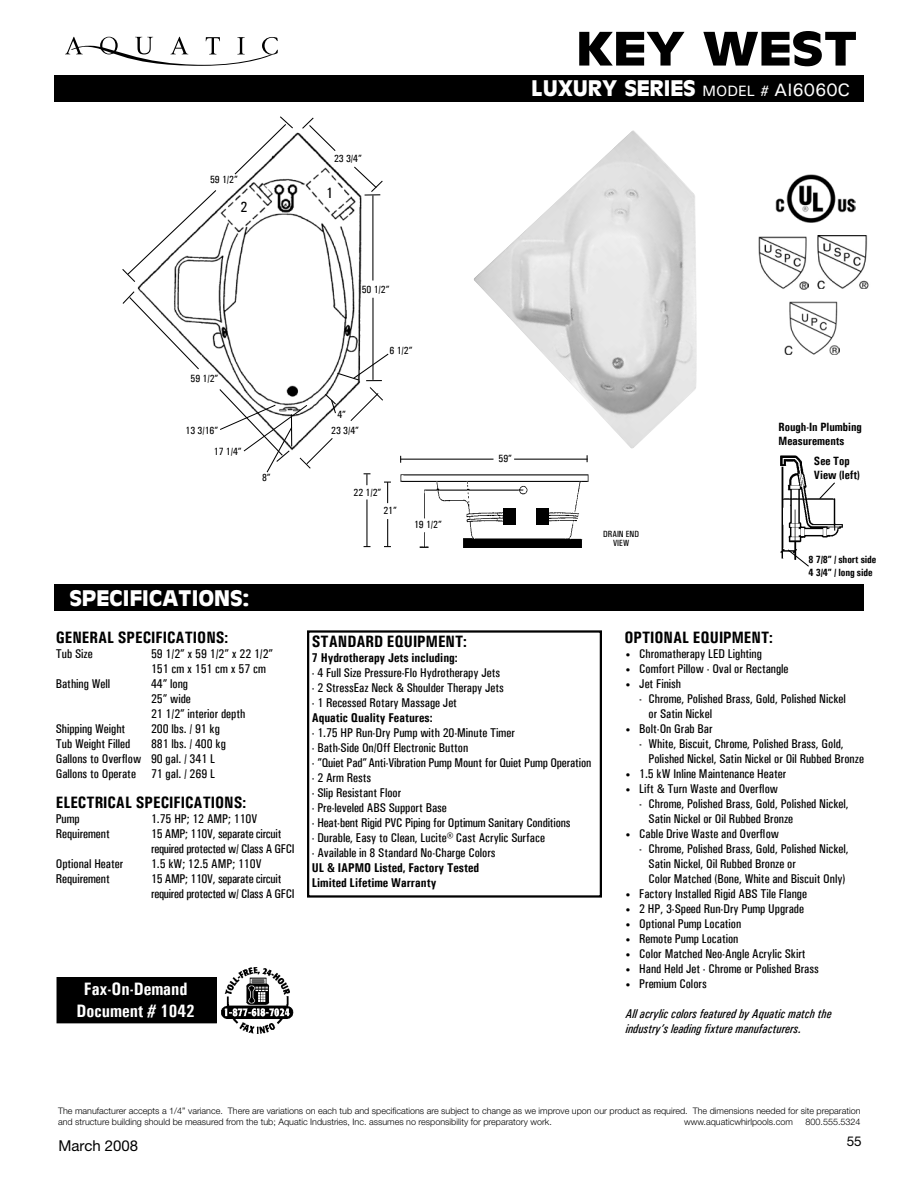
<style>
.page{position:relative;width:918px;height:1188px;background:#fff}
.page>*{position:absolute;margin:0;border:0;box-sizing:border-box;transform-origin:0 0}
.t1{font:700 45px "Antique Olive";color:#000;scale:1.2 1}
.t2{font:700 21px "Antique Olive";color:#fff}
.t3{font:700 18px/21.6px "Univers Condensed";color:#fff;text-align:center}
.t4{font:500 18px "Univers";color:#fff}
.t5{font:700 16.5px "Univers Condensed";color:#000}
.t6{font:15px "Helvetica Neue";color:#000}
.t7{font:500 condensed 15px "Univers";color:#000}
.t8{font:13.5px "Helvetica Neue";color:#000}
.t9{font:500 condensed 12.75px/15px "Univers";color:#000}
.t10{font:500 condensed 12.75px/15px "Univers";letter-spacing:-.02em;color:#000}
.t11{font:700 12.75px/15px "Univers Condensed";color:#000}
.t12{font:italic 500 condensed 12.75px/15px "Univers";color:#000}
.t13{font:700 12px/14.4px "Univers Condensed";color:#000}
.t14{font:500 condensed 10.5px/16.2px "Univers";color:#000}
.t15{font:700 10.5px/13px "Univers Condensed";letter-spacing:-.01em;color:#000}
.t16{font:300 9px/10.8px "Helvetica Neue";color:#000}
.t17{font:500 condensed 9px/9px "Univers";color:#000;text-align:center}
.s1{font-size:15px}
.s2{font-size:9px}
</style>
<div class="page">
<div style="left:54px;top:75px;width:810px;height:27px;background:#000"></div>
<div style="left:54px;top:584px;width:810px;height:27px;background:#000"></div>
<svg style="left:794px;top:559px;width:15px;height:8px"></svg>
<img style="left:780px;top:455px;width:63px;height:104px">
<img style="left:776px;top:174px;width:79px;height:49px">
<img style="left:817px;top:236px;width:52px;height:53px">
<img style="left:758px;top:236px;width:50px;height:53px">
<img style="left:784px;top:302px;width:56px;height:53px">
<svg style="left:65px;top:37px;width:213px;height:29px"></svg>
<img style="left:137px;top:132px;width:225px;height:241px">
<hr style="left:372px;top:298px;width:2px;height:82px;background:#000">
<hr style="left:372px;top:195px;width:1px;height:85px;background:#000">
<svg style="left:353px;top:166px;width:30px;height:30px"></svg>
<svg style="left:301px;top:117px;width:36px;height:35px"></svg>
<svg style="left:122px;top:189px;width:95px;height:94px"></svg>
<svg style="left:233px;top:116px;width:61px;height:60px"></svg>
<svg style="left:122px;top:290px;width:78px;height:80px"></svg>
<img style="left:400px;top:474px;width:189px;height:73px">
<div style="left:57px;top:978px;width:159px;height:45px;background:#000"></div>
<div style="left:57px;top:977px;width:160px;height:46px;border:1px solid #000"></div>
<img style="left:221px;top:967px;width:72px;height:67px">
<div style="left:307px;top:630px;width:295px;height:268px;border:2px solid #000"></div>
<div style="left:536px;top:508px;width:13px;height:16px;background:#000"></div>
<div style="left:503px;top:508px;width:13px;height:16px;background:#000"></div>
<img style="left:474px;top:130px;width:223px;height:319px">
<hr style="left:366px;top:500px;width:1px;height:47px;background:#000">
<svg style="left:218px;top:353px;width:173px;height:150px"></svg>
<svg style="left:384px;top:519px;width:7px;height:28px"></svg>
<hr style="left:400px;top:459px;width:94px;height:1px;background:#000">
<hr style="left:514px;top:459px;width:74px;height:1px;background:#000">
<p class="t14" style="left:210px;top:172px;width:29px">59 1/2”</p>
<p class="t7" style="left:241px;top:198px;width:8px">2</p>
<p class="t14" style="left:334px;top:151px;width:29px">23 3/4”</p>
<p class="t7" style="left:326px;top:184px;width:8px">1</p>
<h1 class="t1" style="left:575px;top:19px;width:180px">KEY WEST</h1>
<h2 class="t2" style="left:531px;top:74px;width:142px">LUXURY SERIES</h2>
<h3 class="t4" style="left:703px;top:78px;width:149px"><span class="s1">MODEL #</span> AI6060C</h3>
<p class="t14" style="left:362px;top:281px;width:29px">50 1/2”</p>
<p class="t14" style="left:191px;top:371px;width:29px">59 1/2”</p>
<p class="t14" style="left:186px;top:422px;width:34px">13 3/16”</p>
<p class="t14" style="left:214px;top:443px;width:29px">17 1/4”</p>
<p class="t14" style="left:262px;top:469px;width:10px">8”</p>
<h2 class="t2" style="left:69px;top:584px;width:182px">SPECIFICATIONS:</h2>
<p class="t5" style="left:56px;top:627px;width:174px">General Specifications:</p>
<p class="t9" style="left:56px;top:646px;width:38px">Tub Size</p>
<p class="t9" style="left:151px;top:646px;width:124px">59 1/2” x 59 1/2” x 22 1/2”<br>151 cm x 151 cm x 57 cm</p>
<p class="t9" style="left:56px;top:676px;width:56px">Bathing Well</p>
<p class="t9" style="left:151px;top:676px;width:96px">44” long<br>25” wide<br>21 1/2” interior depth</p>
<p class="t9" style="left:56px;top:721px;width:71px">Shipping Weight</p>
<p class="t9" style="left:151px;top:721px;width:70px">200 lbs. / 91 kg</p>
<p class="t9" style="left:56px;top:736px;width:76px">Tub Weight Filled</p>
<p class="t9" style="left:56px;top:736px;width:172px;text-indent:95px">881 lbs. / 400 kg<br>Gallons to Overflow 90 gal. / 341 L<br>Gallons to Operate 71 gal. / 269 L</p>
<p class="t5" style="left:56px;top:792px;width:192px">Electrical Specifications:</p>
<p class="t9" style="left:56px;top:811px;width:25px">Pump</p>
<p class="t9" style="left:151px;top:811px;width:108px">1.75 HP; 12 AMP; 110V</p>
<p class="t9" style="left:56px;top:826px;width:56px">Requirement</p>
<p class="t10" style="left:151px;top:826px;width:145px">15 AMP; 110V, separate circuit required protected w/ Class A GFCI</p>
<p class="t9" style="left:56px;top:856px;width:69px">Optional Heater</p>
<p class="t9" style="left:151px;top:856px;width:112px">1.5 kW; 12.5 AMP; 110V</p>
<p class="t9" style="left:56px;top:871px;width:56px">Requirement</p>
<p class="t10" style="left:151px;top:871px;width:145px">15 AMP; 110V, separate circuit required protected w/ Class A GFCI</p>
<h3 class="t3" style="left:77px;top:978px;width:120px">Fax-On-Demand<br>Document # 1042</h3>
<p class="t14" style="left:390px;top:343px;width:24px">6 1/2”</p>
<p class="t14" style="left:331px;top:406px;width:29px;text-indent:6px">4”<br>23 3/4”</p>
<p class="t14" style="left:354px;top:484px;width:29px">22 1/2”</p>
<p class="t14" style="left:383px;top:502px;width:15px">21”</p>
<p class="t14" style="left:414px;top:516px;width:29px">19 1/2”</p>
<p class="t14" style="left:499px;top:450px;width:15px">59”</p>
<p class="t17" style="left:603px;top:529px;width:32px">Drain End<br>View</p>
<p class="t13" style="left:779px;top:419px;width:85px">Rough-In Plumbing<br>Measurements</p>
<p class="t13" style="left:814px;top:453px;width:48px">See Top<br>View (left)</p>
<p class="t15" style="left:809px;top:553px;width:69px">8 7/8” / short side<br>4 3/4” / long side</p>
<p class="t5" style="left:312px;top:632px;width:157px">Standard equipm ent:</p>
<p class="t11" style="left:312px;top:650px;width:147px">7 Hydrotherapy Jets including:</p>
<p class="t9" style="left:312px;top:665px;width:190px">- 4 Full Size Pressure-Flo Hydrotherapy Jets</p>
<p class="t9" style="left:312px;top:680px;width:194px">- 2 StressEaz Neck &amp; Shoulder Therapy Jets</p>
<p class="t9" style="left:312px;top:695px;width:147px">- 1 Recessed Rotary Massage Jet</p>
<p class="t11" style="left:312px;top:710px;width:122px">Aquatic Quality Features:</p>
<p class="t9" style="left:312px;top:726px;width:205px">- 1.75 HP Run-Dry Pump with 20-Minute Timer</p>
<p class="t9" style="left:312px;top:741px;width:158px">- Bath-side On/Off Electronic Button</p>
<p class="t9" style="left:312px;top:756px;width:281px">- ”Quiet Pad”anti-vibration pump mount for quiet pump operation</p>
<p class="t9" style="left:312px;top:771px;width:61px">- 2 Arm Rests</p>
<p class="t9" style="left:312px;top:786px;width:91px">- Slip Resistant Floor</p>
<p class="t9" style="left:312px;top:801px;width:137px">- Pre-leveled ABS Support Base</p>
<p class="t9" style="left:312px;top:816px;width:260px">- Heat-bent rigid PVC piping for optimum sanitary conditions</p>
<p class="t9" style="left:312px;top:831px;width:235px">- Durable, easy to clean, Lucite® Cast Acrylic Surface</p>
<p class="t9" style="left:312px;top:846px;width:185px">- available in 8 Standard No-Charge Colors</p>
<p class="t11" style="left:312px;top:860px;width:169px">UL &amp; IAPMO Listed, Factory Tested<br>Limited Lifetime Warranty</p>
<p class="t5" style="left:624px;top:627px;width:150px">optional equipment:</p>
<p class="t9" style="left:626px;top:646px;width:138px"><span class="s2">•</span> Chromatherapy LED Lighting</p>
<p class="t9" style="left:626px;top:661px;width:164px"><span class="s2">•</span> Comfort Pillow - Oval or Rectangle</p>
<p class="t9" style="left:626px;top:676px;width:57px"><span class="s2">•</span> Jet Finish</p>
<p class="t9" style="left:649px;top:691px;width:199px;text-indent:-9px">- Chrome, Polished Brass, Gold, Polished Nickel or Satin Nickel</p>
<p class="t9" style="left:626px;top:721px;width:88px"><span class="s2">•</span> Bolt-On Grab Bar</p>
<p class="t9" style="left:649px;top:736px;width:217px;text-indent:-9px">- White, Biscuit, Chrome, Polished Brass, Gold,<br>Polished Nickel, Satin Nickel or Oil Rubbed Bronze</p>
<p class="t9" style="left:626px;top:766px;width:162px"><span class="s2">•</span> 1.5 kW Inline Maintenance Heater</p>
<p class="t9" style="left:626px;top:781px;width:154px"><span class="s2">•</span> Lift &amp; Turn Waste and Overflow</p>
<p class="t9" style="left:649px;top:796px;width:202px;text-indent:-9px">- Chrome, Polished Brass, Gold, Polished Nickel,<br>Satin Nickel or Oil Rubbed Bronze</p>
<p class="t9" style="left:626px;top:826px;width:155px"><span class="s2">•</span> Cable Drive Waste and Overflow</p>
<p class="t9" style="left:649px;top:841px;width:202px;text-indent:-9px">- Chrome, Polished Brass, Gold, Polished Nickel,<br>Satin Nickel, Oil Rubbed Bronze or<br>Color Matched (Bone, White and Biscuit only)</p>
<p class="t9" style="left:626px;top:886px;width:183px"><span class="s2">•</span> Factory Installed Rigid ABS Tile Flange</p>
<p class="t9" style="left:626px;top:901px;width:180px"><span class="s2">•</span> 2 HP, 3-Speed Run-Dry Pump Upgrade</p>
<p class="t9" style="left:626px;top:916px;width:117px"><span class="s2">•</span> Optional Pump Location</p>
<p class="t9" style="left:626px;top:931px;width:114px"><span class="s2">•</span> Remote Pump Location</p>
<p class="t9" style="left:626px;top:946px;width:181px"><span class="s2">•</span> Color Matched Neo-Angle Acrylic Skirt</p>
<p class="t9" style="left:626px;top:961px;width:195px"><span class="s2">•</span> Hand Held Jet - Chrome or Polished Brass</p>
<p class="t9" style="left:626px;top:976px;width:82px"><span class="s2">•</span> Premium colors</p>
<p class="t12" style="left:626px;top:1006px;width:207px">All acrylic colors featured by Aquatic match the industry’s leading fixture manufacturers.</p>
<p class="t16" style="left:58px;top:1105px;width:804px">The manufacturer accepts a 1/4” variance. There are variations on each tub and specifications are subject to change as we improve upon our product as required. The dimensions needed for site preparation and structure building should be measured from the tub; Aquatic Industries, Inc. assumes no responsibility for preparatory work.</p>
<p class="t16" style="left:684px;top:1116px;width:110px">www.aquaticwhirlpools.com</p>
<p class="t16" style="left:805px;top:1116px;width:57px">800.555.5324</p>
<p class="t6" style="left:58px;top:1136px;width:81px">March 2008</p>
<p class="t8" style="left:847px;top:1133px;width:17px">55</p>
</div>
